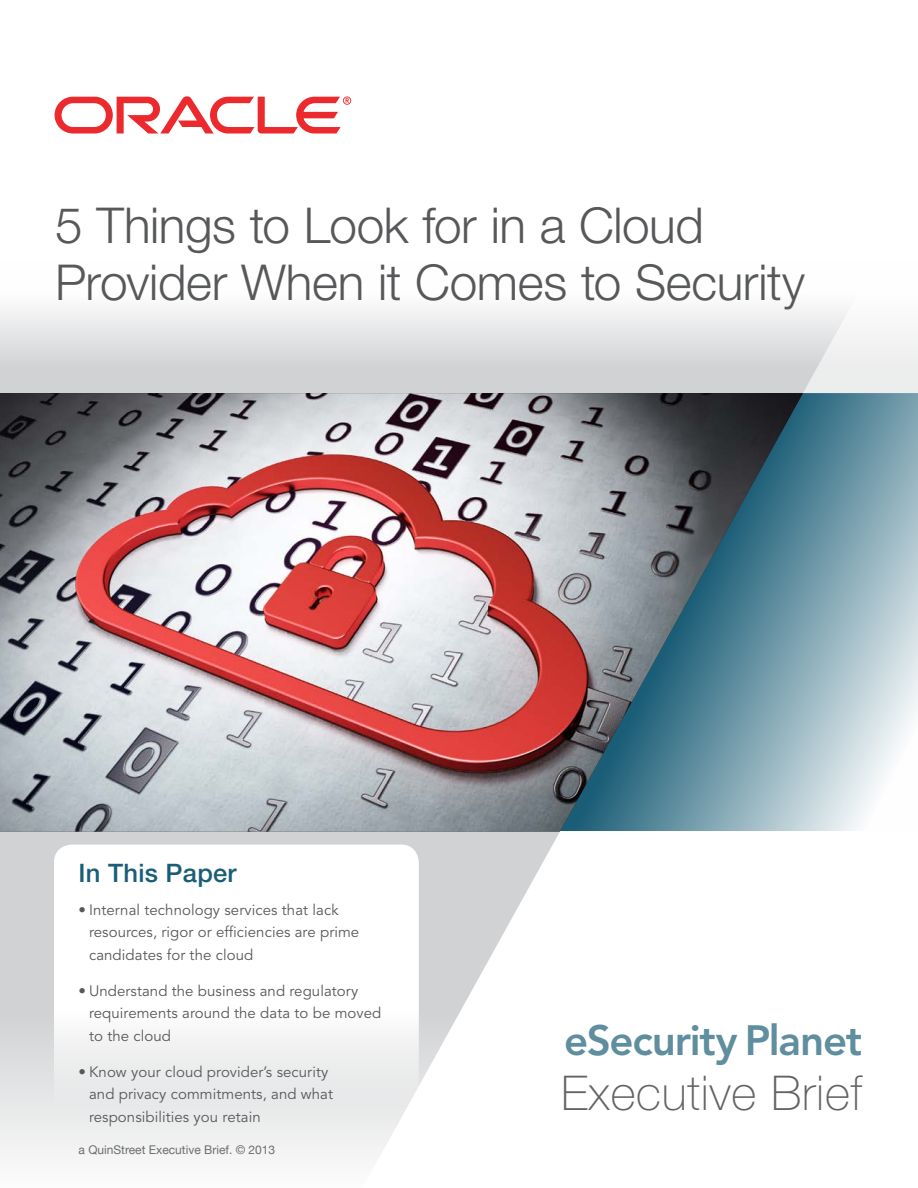
<style>
.page{position:relative;width:918px;height:1188px;background:#fff}
.page>*{position:absolute;margin:0;border:0;box-sizing:border-box;transform-origin:0 0}
.section_titles{font:300 49.5px/57px "Helvetica Neue LT Std";letter-spacing:-.01em;color:#57585a}
.t1{font:100 48px "Helvetica Neue LT Std";letter-spacing:.015em;color:#636366}
.page_title{font:800 42px "Avenir LT Std";letter-spacing:-.03em;color:#5f8e9f}
.Executive_summary_ti{font:500 25.5px "Helvetica Neue LT Std";letter-spacing:.01em;color:#1a5d76}
.In_this_paper_bullet{font:15px/22.5px "Avenir LT Std";letter-spacing:.005em;color:#57585a}
.footer_text{font:12px "Helvetica Neue";color:#6c6d70}
</style>
<div class="page">
<div style="left:0;top:832px;width:918px;height:356px;background:linear-gradient(to bottom,#c7c8ca,#f0f1f1)"></div>
<div style="left:0;top:261px;width:918px;height:132px;background:linear-gradient(to bottom,#fff,#cbccce)"></div>
<svg style="left:803px;top:393px;width:115px;height:438px;background:#a1bdc7"></svg>
<svg style="left:362px;top:832px;width:556px;height:356px"></svg>
<svg style="left:55px;top:96px;width:296px;height:38px"></svg>
<img style="left:0;top:393px;width:803px;height:439px">
<svg style="left:803px;top:261px;width:115px;height:132px;fill:#f4f4f5"></svg>
<div style="left:54px;top:845px;width:365px;height:273px;background:linear-gradient(to bottom,#fff,#ececed);border-radius:18px"></div>
<p class="section_titles" style="left:55px;top:196px;width:751px">5 Things to Look for in a Cloud<br>Provider When it Comes to Security</p>
<p class="Executive_summary_ti" style="left:79px;top:858px;width:160px">In This Paper</p>
<p class="In_this_paper_bullet" style="left:89px;top:899px;width:272px;text-indent:-10px">• Internal technology services that lack resources, rigor or efficiencies are prime candidates for the cloud</p>
<p class="In_this_paper_bullet" style="left:89px;top:980px;width:294px;text-indent:-10px">• Understand the business and regulatory requirements around the data to be moved to the cloud</p>
<p class="In_this_paper_bullet" style="left:89px;top:1061px;width:246px;text-indent:-10px">• Know your cloud provider’s security and privacy commitments, and what responsibilities you retain</p>
<p class="footer_text" style="left:79px;top:1141px;width:198px">a QuinStreet Executive Brief. © 2013</p>
<p class="page_title" style="left:564px;top:1016px;width:300px">eSecurity Planet</p>
<p class="t1" style="left:561px;top:1066px;width:303px">Executive Brief</p>
</div>
